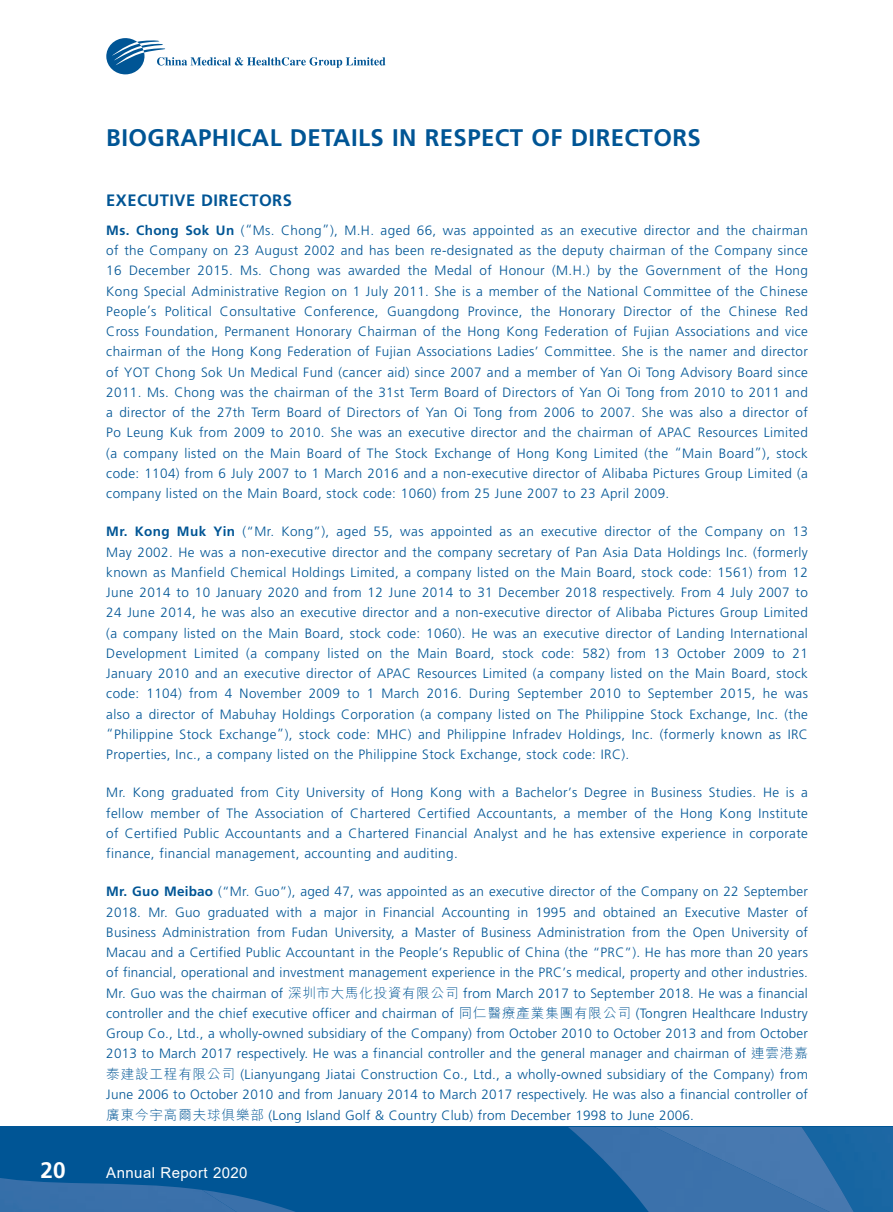
<style>
.page{position:relative;width:893px;height:1212px;background:#fff}
.page>*{position:absolute;margin:0;border:0;box-sizing:border-box;transform-origin:0 0}
.t1{font:700 24px "Frutiger LT Std";letter-spacing:.02em;color:#005595}
.t2{font:700 22.5px "Frutiger LT Std";color:#fff}
.t3{font:700 16.5px "Frutiger LT Std";letter-spacing:.03em;color:#005595}
.t4{font:15px "Arial";letter-spacing:.03em;color:#fff}
.t5{font:300 13.5px/20.2px "Frutiger LT Std";letter-spacing:.03em;color:#005595;text-align:justify}
.s1{font-weight:700}
.s2{font-family:"M Hei HK Light E Ten B5 H";font-weight:400}
</style>
<div class="page">
<div style="left:865px;top:1127px;width:28px;height:85px;background:#1a67a3"></div>
<img style="left:568px;top:1127px;width:297px;height:85px">
<img style="left:654px;top:1127px;width:208px;height:85px">
<div style="left:202px;top:1127px;width:350px;height:85px;background:#005595"></div>
<img style="left:270px;top:1190px;width:68px;height:22px">
<div style="left:0;top:1127px;width:202px;height:47px;background:#005595"></div>
<img style="left:0;top:1174px;width:270px;height:38px">
<svg style="left:106px;top:38px;width:279px;height:37px"></svg>
<h1 class="t1" style="left:106px;top:128px;width:596px">BIOGRAPHICAL DETAILS IN RESPECT OF DIRECTORS</h1>
<p class="t3" style="left:106px;top:194px;width:187px">EXECUTIVE DIRECTORS</p>
<p class="t5" style="left:106px;top:221px;width:703px"><span class="s1">Ms. Chong Sok Un</span> (“Ms. Chong”), M.H. aged 66, was appointed as an executive director and the chairman of the Company on 23 August 2002 and has been re-designated as the deputy chairman of the Company since 16 December 2015. Ms. Chong was awarded the Medal of Honour (M.H.) by the Government of the Hong Kong Special Administrative Region on 1 July 2011. She is a member of the National Committee of the Chinese People’s Political Consultative Conference, Guangdong Province, the Honorary Director of the Chinese Red Cross Foundation, Permanent Honorary Chairman of the Hong Kong Federation of Fujian Associations and vice chairman of the Hong Kong Federation of Fujian Associations Ladies’ Committee. She is the namer and director of YOT Chong Sok Un Medical Fund (cancer aid) since 2007 and a member of Yan Oi Tong Advisory Board since 2011. Ms. Chong was the chairman of the 31st Term Board of Directors of Yan Oi Tong from 2010 to 2011 and a director of the 27th Term Board of Directors of Yan Oi Tong from 2006 to 2007. She was also a director of Po Leung Kuk from 2009 to 2010. She was an executive director and the chairman of APAC Resources Limited (a company listed on the Main Board of The Stock Exchange of Hong Kong Limited (the “Main Board”), stock code: 1104) from 6 July 2007 to 1 March 2016 and a non-executive director of Alibaba Pictures Group Limited (a company listed on the Main Board, stock code: 1060) from 25 June 2007 to 23 April 2009.</p>
<p class="t5" style="left:106px;top:523px;width:703px"><span class="s1">Mr. Kong Muk Yin</span> (“Mr. Kong”), aged 55, was appointed as an executive director of the Company on 13<br>May 2002. He was a non-executive director and the company secretary of Pan Asia Data Holdings Inc. (formerly known as Manfield Chemical Holdings Limited, a company listed on the Main Board, stock code: 1561) from 12<br>June 2014 to 10 January 2020 and from 12 June 2014 to 31 December 2018 respectively. From 4 July 2007 to 24 June 2014, he was also an executive director and a non-executive director of Alibaba Pictures Group Limited (a company listed on the Main Board, stock code: 1060). He was an executive director of Landing International Development Limited (a company listed on the Main Board, stock code: 582) from 13 October 2009 to 21<br>January 2010 and an executive director of APAC Resources Limited (a company listed on the Main Board, stock code: 1104) from 4 November 2009 to 1 March 2016. During September 2010 to September 2015, he was also a director of Mabuhay Holdings Corporation (a company listed on The Philippine Stock Exchange, Inc. (the “Philippine Stock Exchange”), stock code: MHC) and Philippine Infradev Holdings, Inc. (formerly known as IRC Properties, Inc., a company listed on the Philippine Stock Exchange, stock code: IRC).</p>
<p class="t5" style="left:106px;top:784px;width:703px">Mr. Kong graduated from City University of Hong Kong with a Bachelor’s Degree in Business Studies. He is a fellow member of The Association of Chartered Certified Accountants, a member of the Hong Kong Institute of Certified Public Accountants and a Chartered Financial Analyst and he has extensive experience in corporate finance, financial management, accounting and auditing.</p>
<p class="t5" style="left:106px;top:883px;width:703px"><span class="s1">Mr. Guo Meibao</span> (“Mr. Guo”), aged 47, was appointed as an executive director of the Company on 22 September 2018. Mr. Guo graduated with a major in Financial Accounting in 1995 and obtained an Executive Master of Business Administration from Fudan University, a Master of Business Administration from the Open University of Macau and a Certified Public Accountant in the People’s Republic of China (the “PRC”). He has more than 20 years of financial, operational and investment management experience in the PRC’s medical, property and other industries.<br>Mr. Guo was the chairman of <span class="s2">深圳市大馬化投資有限公司</span> from March 2017 to September 2018. He was a financial controller and the chief executive officer and chairman of <span class="s2">同仁醫療產業集團有限公司</span> (Tongren Healthcare Industry Group Co., Ltd., a wholly-owned subsidiary of the Company) from October 2010 to October 2013 and from October 2013 to March 2017 respectively. He was a financial controller and the general manager and chairman of <span class="s2">連雲港嘉泰建設工程有限公司</span> (Lianyungang Jiatai Construction Co., Ltd., a wholly-owned subsidiary of the Company) from June 2006 to October 2010 and from January 2014 to March 2017 respectively. He was also a financial controller of<span class="s2">廣東今宇高爾夫球俱樂部</span> (Long Island Golf &amp; Country Club) from December 1998 to June 2006.</p>
<h2 class="t2" style="left:41px;top:1161px;width:27px">20</h2>
<p class="t4" style="left:106px;top:1164px;width:143px">Annual Report 2020</p>
</div>
